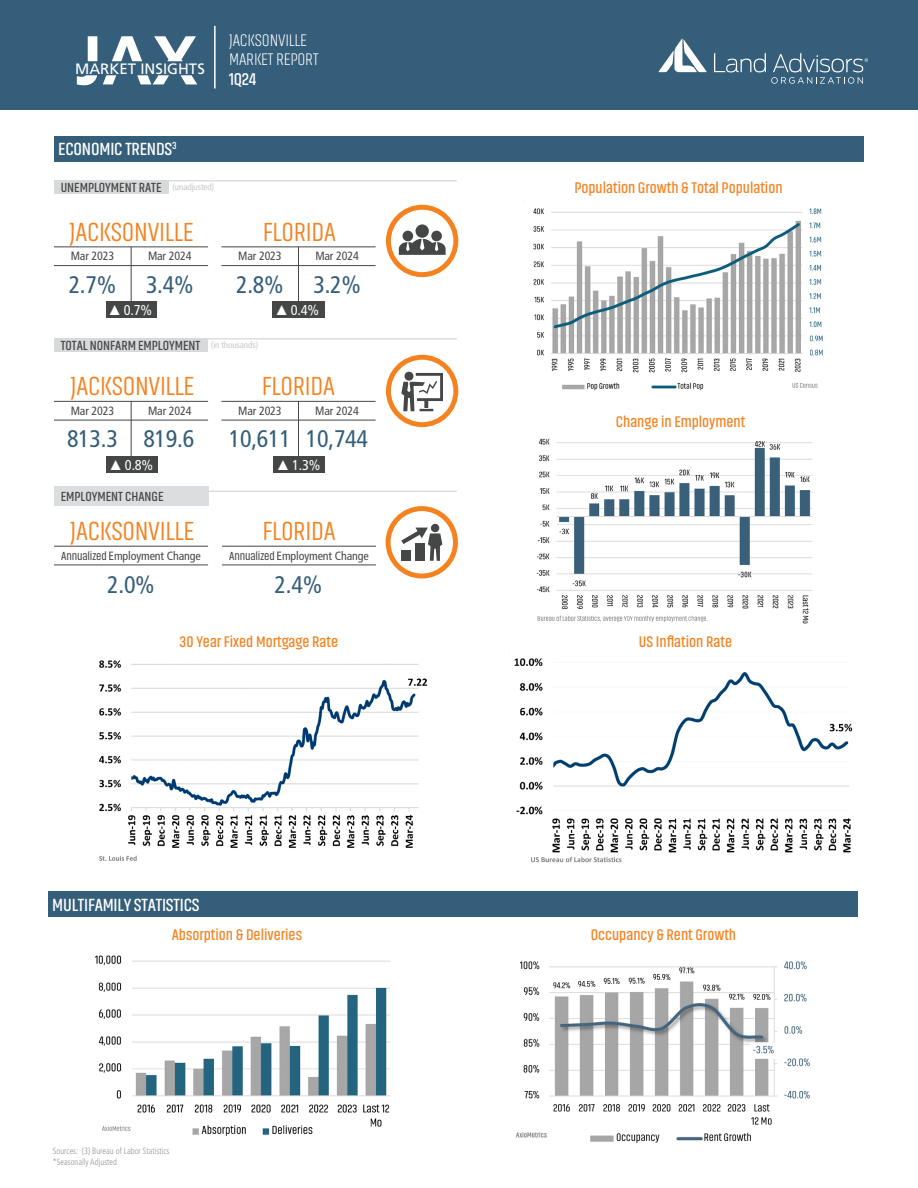
<style>
.page{position:relative;width:918px;height:1188px;background:#fff}
.page>*{position:absolute;margin:0;border:0;box-sizing:border-box;transform-origin:0 0}
.Body_Copy_Centered{font:300 27px "Akhand";letter-spacing:-.01em;color:#f58220}
.Body_Copy_Centered-2{font:condensed 24px "Frutiger LT Pro";letter-spacing:-.01em;color:#345e79}
.Body_Copy_01_Left{font:600 18px "Akhand";letter-spacing:-.01em;color:#fff}
.t1{font:200 17.4px "Akhand";letter-spacing:-.01em;color:#fff}
.t2{font:600 17.4px "Akhand";color:#fff}
.Body_Copy_Centered-3{font:600 15.75px "Akhand";color:#f58220}
.t3{font:15px "Frutiger LT Pro";color:#fff}
.Stat_Rate_Indented_Centered{font:condensed 14.25px "Frutiger LT Pro";color:#fff}
.Subheadline_01_Left_Indented{font:600 13.5px "Akhand";color:#454646}
.Body_Copy_Centered-4{font:condensed 12px "Frutiger LT Pro";letter-spacing:-.01em;color:#454646}
.t4{font:300 condensed 9px "Frutiger LT Pro";color:#939598;scale:.93 1}
.t5{font:condensed 9px "Frutiger LT Pro";letter-spacing:-.01em;color:#c7c8ca}
.s1{font-family:"Arial Narrow";font-stretch:normal}
.s2{font-family:"Akhand";font-stretch:normal}
</style>
<div class="page">
<div style="left:0;top:0;width:918px;height:109px;background:#345e79"></div>
<svg style="left:714px;top:52px;width:154px;height:32px"></svg>
<svg style="left:659px;top:39px;width:48px;height:33px"></svg>
<hr style="left:214px;top:26px;width:2px;height:62px;background:#fff">
<svg style="left:77px;top:36px;width:120px;height:49px"></svg>
<div style="left:386px;top:205px;width:72px;height:72px;border:5px solid #f5821f;border-radius:50%"></div>
<svg style="left:399px;top:238px;width:47px;height:17px"></svg>
<div style="left:416px;top:224px;width:13px;height:14px;background:#454646;border-radius:50%"></div>
<div style="left:402px;top:231px;width:11px;height:10px;background:#454646;border-radius:50%"></div>
<div style="left:431px;top:231px;width:11px;height:10px;background:#454646;border-radius:50%"></div>
<div style="left:386px;top:506px;width:72px;height:73px;border:5px solid #f5821f;border-radius:50%"></div>
<svg style="left:401px;top:528px;width:41px;height:33px"></svg>
<div style="left:401px;top:550px;width:10px;height:11px;background:#454646"></div>
<div style="left:431px;top:524px;width:8px;height:8px;background:#454646;border-radius:50%"></div>
<div style="left:386px;top:355px;width:72px;height:72px;border:5px solid #f5821f;border-radius:50%"></div>
<svg style="left:401px;top:372px;width:42px;height:39px"></svg>
<hr style="left:54px;top:180px;width:403px;height:2px;background:#dcdddf">
<hr style="left:54px;top:338px;width:403px;height:2px;background:#dcdddf">
<hr style="left:54px;top:491px;width:403px;height:1px;background:#dcdddf">
<div style="left:54px;top:487px;width:154px;height:19px;background:#dcdddf"></div>
<hr style="left:54px;top:546px;width:154px;height:1px;background:#454646">
<hr style="left:54px;top:565px;width:154px;height:1px;background:#454646">
<hr style="left:222px;top:546px;width:154px;height:1px;background:#454646">
<hr style="left:222px;top:565px;width:154px;height:1px;background:#454646">
<img style="left:536px;top:438px;width:277px;height:186px">
<div style="left:106px;top:301px;width:51px;height:17px;background:#454646"></div>
<div style="left:272px;top:301px;width:52px;height:17px;background:#454646"></div>
<div style="left:54px;top:338px;width:153px;height:14px;background:#d8d9da"></div>
<div style="left:106px;top:456px;width:52px;height:17px;background:#454646"></div>
<div style="left:274px;top:456px;width:51px;height:17px;background:#454646"></div>
<img style="left:533px;top:208px;width:290px;height:183px">
<div style="left:54px;top:180px;width:115px;height:14px;background:#d8d9da"></div>
<div style="left:54px;top:136px;width:810px;height:26px;background:#345e79"></div>
<hr style="left:54px;top:420px;width:154px;height:1px;background:#454646">
<hr style="left:221px;top:420px;width:155px;height:1px;background:#454646">
<hr style="left:131px;top:401px;width:1px;height:55px;background:#454646">
<hr style="left:298px;top:401px;width:1px;height:55px;background:#454646">
<hr style="left:54px;top:401px;width:154px;height:1px;background:#454646">
<hr style="left:221px;top:401px;width:155px;height:1px;background:#454646">
<hr style="left:298px;top:247px;width:1px;height:55px;background:#454646">
<hr style="left:221px;top:246px;width:155px;height:1px;background:#454646">
<hr style="left:131px;top:247px;width:1px;height:55px;background:#454646">
<hr style="left:54px;top:246px;width:154px;height:1px;background:#454646">
<hr style="left:221px;top:265px;width:155px;height:1px;background:#454646">
<hr style="left:54px;top:265px;width:154px;height:1px;background:#454646">
<div style="left:48px;top:891px;width:810px;height:26px;background:#345e79"></div>
<img style="left:509px;top:649px;width:344px;height:214px">
<img style="left:99px;top:660px;width:329px;height:201px">
<img style="left:516px;top:961px;width:294px;height:182px">
<img style="left:94px;top:955px;width:296px;height:182px">
<p class="t3" style="left:75px;top:60px;width:131px">MARKET INSIGHTS</p>
<p class="t1" style="left:229px;top:31px;width:79px">JACKSONVILLE</p>
<p class="t1" style="left:229px;top:51px;width:91px">MARKET REPORT</p>
<p class="t2" style="left:229px;top:70px;width:29px">1Q24</p>
<p class="Body_Copy_01_Left" style="left:58px;top:140px;width:120px">ECONOMIC TRENDS<sup>3</sup></p>
<p class="Subheadline_01_Left_Indented" style="left:61px;top:180px;width:102px">UNEMPLOYMENT RATE</p>
<p class="t5" style="left:172px;top:182px;width:43px">(unadjusted)</p>
<p class="Body_Copy_Centered" style="left:70px;top:218px;width:125px">JACKSONVILLE</p>
<p class="Body_Copy_Centered-2" style="left:69px;top:270px;width:49px">2.7%</p>
<p class="Body_Copy_Centered" style="left:263px;top:218px;width:75px">FLORIDA</p>
<p class="Body_Copy_Centered-4" style="left:71px;top:249px;width:45px">Mar 2023</p>
<p class="Body_Copy_Centered-4" style="left:148px;top:249px;width:45px">Mar 2024</p>
<p class="Body_Copy_Centered-4" style="left:238px;top:249px;width:45px">Mar 2023</p>
<p class="Body_Copy_Centered-4" style="left:315px;top:249px;width:45px">Mar 2024</p>
<p class="Body_Copy_Centered-2" style="left:146px;top:270px;width:49px">3.4%</p>
<p class="Body_Copy_Centered-2" style="left:236px;top:270px;width:49px">2.8%</p>
<p class="Body_Copy_Centered-2" style="left:313px;top:270px;width:49px">3.2%</p>
<p class="Stat_Rate_Indented_Centered" style="left:277px;top:302px;width:44px"><span class="s1">▲</span>0.4%</p>
<p class="Stat_Rate_Indented_Centered" style="left:110px;top:302px;width:44px"><span class="s1">▲</span>0.7%</p>
<p class="Subheadline_01_Left_Indented" style="left:61px;top:338px;width:141px">TOTAL NONFARM EMPLOYMENT</p>
<p class="t5" style="left:211px;top:340px;width:49px">(in thousands)</p>
<p class="Body_Copy_Centered" style="left:71px;top:372px;width:125px">JACKSONVILLE</p>
<p class="Body_Copy_Centered-2" style="left:67px;top:425px;width:52px">813.3</p>
<p class="Body_Copy_Centered-2" style="left:306px;top:425px;width:64px">10,744</p>
<p class="Body_Copy_Centered" style="left:262px;top:372px;width:75px">FLORIDA</p>
<p class="Body_Copy_Centered-2" style="left:229px;top:425px;width:64px">10,611</p>
<p class="Body_Copy_Centered-4" style="left:71px;top:403px;width:45px">Mar 2023</p>
<p class="Body_Copy_Centered-4" style="left:148px;top:403px;width:45px">Mar 2024</p>
<p class="Body_Copy_Centered-4" style="left:238px;top:403px;width:45px">Mar 2023</p>
<p class="Body_Copy_Centered-4" style="left:315px;top:403px;width:45px">Mar 2024</p>
<p class="Body_Copy_Centered-2" style="left:143px;top:425px;width:52px">819.6</p>
<p class="Stat_Rate_Indented_Centered" style="left:111px;top:456px;width:44px"><span class="s1">▲</span>0.8%</p>
<p class="Stat_Rate_Indented_Centered" style="left:278px;top:456px;width:44px"><span class="s1">▲</span>1.3%</p>
<p class="Subheadline_01_Left_Indented" style="left:61px;top:490px;width:104px">EMPLOYMENT CHANGE</p>
<p class="Body_Copy_Centered" style="left:70px;top:517px;width:125px">JACKSONVILLE</p>
<p class="Body_Copy_Centered" style="left:262px;top:518px;width:75px">FLORIDA</p>
<p class="Body_Copy_Centered-2" style="left:275px;top:571px;width:49px">2.4%</p>
<p class="Body_Copy_Centered-4" style="left:61px;top:548px;width:141px"><span class="s2">Annualized</span> Employment Change</p>
<p class="Body_Copy_Centered-4" style="left:229px;top:548px;width:141px"><span class="s2">Annualized</span> Employment Change</p>
<p class="Body_Copy_Centered-2" style="left:107px;top:571px;width:49px">2.0%</p>
<p class="Body_Copy_Centered-3" style="left:574px;top:180px;width:210px">Population Growth &amp; Total Population</p>
<p class="Body_Copy_Centered-3" style="left:616px;top:413px;width:131px">Change in Employment</p>
<p class="Body_Copy_Centered-3" style="left:180px;top:633px;width:160px">30 Year Fixed Mortgage Rate</p>
<p class="Body_Copy_Centered-3" style="left:639px;top:633px;width:95px">US Inflation Rate</p>
<p class="Body_Copy_01_Left" style="left:52px;top:895px;width:149px">MULTIFAMILY STATISTICS</p>
<p class="Body_Copy_Centered-3" style="left:172px;top:926px;width:132px">Absorption &amp; Deliveries</p>
<p class="Body_Copy_Centered-3" style="left:591px;top:926px;width:147px">Occupancy &amp; Rent Growth</p>
<p class="t4" style="left:53px;top:1146px;width:127px">Sources: (3) Bureau of Labor Statistics</p>
<p class="t4" style="left:53px;top:1157px;width:71px">*Seasonally Adjusted</p>
</div>
